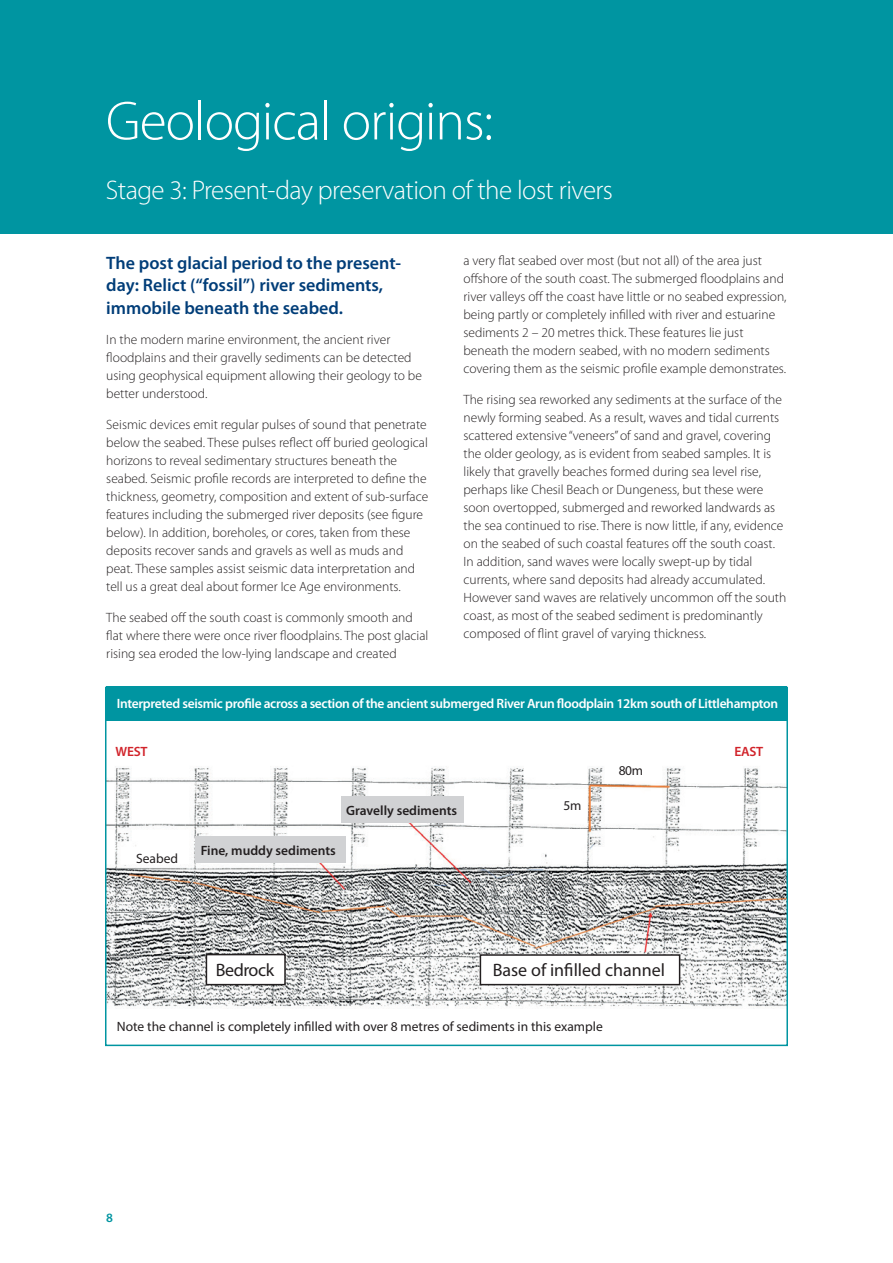
<style>
.page{position:relative;width:893px;height:1263px;background:#fff}
.page>*{position:absolute;margin:0;border:0;box-sizing:border-box;transform-origin:0 0}
.t1{font:300 55.5px "Myriad Pro";letter-spacing:-.02em;color:#fff}
.t2{font:300 27px "Myriad Pro";letter-spacing:-.02em;color:#fff}
.t3{font:600 18px/22.5px "Myriad Pro";color:#003d78}
.t4{font:18px "Myriad Pro";color:#231f20}
.t5{font:18px "Myriad Pro";letter-spacing:-.025em;color:#231f20}
.t6{font:300 13.5px/18px "Myriad Pro";color:#231f20}
.t7{font:600 13.5px "Myriad Pro";letter-spacing:-.025em;color:#fff}
.t8{font:13.5px "Myriad Pro";color:#231f20}
.t9{font:600 13.5px "Myriad Pro";color:#231f20}
.t10{font:600 13.5px "Myriad Pro";letter-spacing:-.025em;color:#d1232a}
.t11{font:600 12.75px "Myriad Pro";color:#0095a1}
</style>
<div class="page">
<img style="left:108px;top:766px;width:677px;height:242px">
<div style="left:0;top:0;width:893px;height:234px;background:#0095a1"></div>
<div style="left:106px;top:687px;width:681px;height:34px;background:#0095a1"></div>
<div style="left:206px;top:954px;width:79px;height:31px;background:#fff"></div>
<div style="left:206px;top:954px;width:80px;height:31px;border:2px solid #231f20"></div>
<div style="left:480px;top:955px;width:200px;height:30px;background:#fff"></div>
<div style="left:480px;top:954px;width:200px;height:31px;border:2px solid #231f20"></div>
<div style="left:196px;top:836px;width:150px;height:27px;background:#d1d2d4"></div>
<div style="left:341px;top:796px;width:122px;height:27px;background:#d1d2d4"></div>
<h1 class="t1" style="left:106px;top:90px;width:389px">Geological origins:</h1>
<h2 class="t2" style="left:106px;top:176px;width:509px">Stage 3: Present-day preservation of the lost rivers</h2>
<h3 class="t3" style="left:106px;top:251px;width:296px">The post glacial period to the present&shy;day: Relict (“fossil”) river sediments, immobile beneath the seabed.</h3>
<p class="t6" style="left:106px;top:331px;width:317px">In the modern marine environment, the ancient river floodplains and their gravelly sediments can be detected using geophysical equipment allowing their geology to be better understood.</p>
<p class="t6" style="left:106px;top:416px;width:323px">Seismic devices emit regular pulses of sound that penetrate below the seabed. These pulses reflect off buried geological horizons to reveal sedimentary structures beneath the seabed. Seismic profile records are interpreted to define the thickness, geometry, composition and extent of sub-surface features including the submerged river deposits (see figure below). In addition, boreholes, or cores, taken from these deposits recover sands and gravels as well as muds and peat. These samples assist seismic data interpretation and tell us a great deal about former Ice Age environments.</p>
<p class="t6" style="left:106px;top:609px;width:324px">The seabed off the south coast is commonly smooth and flat where there were once river floodplains. The post glacial rising sea eroded the low-lying landscape and created</p>
<p class="t6" style="left:463px;top:252px;width:325px">a very flat seabed over most (but not all) of the area just offshore of the south coast. The submerged floodplains and river valleys off the coast have little or no seabed expression, being partly or completely infilled with river and estuarine sediments 2 – 20 metres thick. These features lie just beneath the modern seabed, with no modern sediments covering them as the seismic profile example demonstrates.</p>
<p class="t6" style="left:463px;top:391px;width:324px">The rising sea reworked any sediments at the surface of the newly forming seabed. As a result, waves and tidal currents scattered extensive “veneers” of sand and gravel, covering the older geology, as is evident from seabed samples. It is likely that gravelly beaches formed during sea level rise, perhaps like Chesil Beach or Dungeness, but these were soon overtopped, submerged and reworked landwards as the sea continued to rise. There is now little, if any, evidence on the seabed of such coastal features off the south coast.<br>In addition, sand waves were locally swept-up by tidal currents, where sand deposits had already accumulated.<br>However sand waves are relatively uncommon off the south coast, as most of the seabed sediment is predominantly composed of flint gravel of varying thickness.</p>
<p class="t7" style="left:117px;top:694px;width:663px">Interpreted seismic profile across a section of the ancient submerged River Arun floodplain 12km south of Littlehampton</p>
<p class="t10" style="left:116px;top:743px;width:33px">WEST</p>
<p class="t10" style="left:735px;top:743px;width:30px">EAST</p>
<p class="t8" style="left:136px;top:850px;width:44px">Seabed</p>
<p class="t9" style="left:201px;top:841px;width:137px">Fine, muddy sediments</p>
<p class="t9" style="left:346px;top:801px;width:112px">Gravelly sediments</p>
<p class="t8" style="left:563px;top:797px;width:19px">5m</p>
<p class="t8" style="left:619px;top:762px;width:26px">80m</p>
<h3 class="t5" style="left:216px;top:959px;width:60px">Bedrock</h3>
<h3 class="t4" style="left:493px;top:959px;width:174px">Base of infilled channel</h3>
<p class="t8" style="left:117px;top:1018px;width:487px">Note the channel is completely infilled with over 8 metres of sediments in this example</p>
<p class="t11" style="left:106px;top:1209px;width:8px">8</p>
</div>
